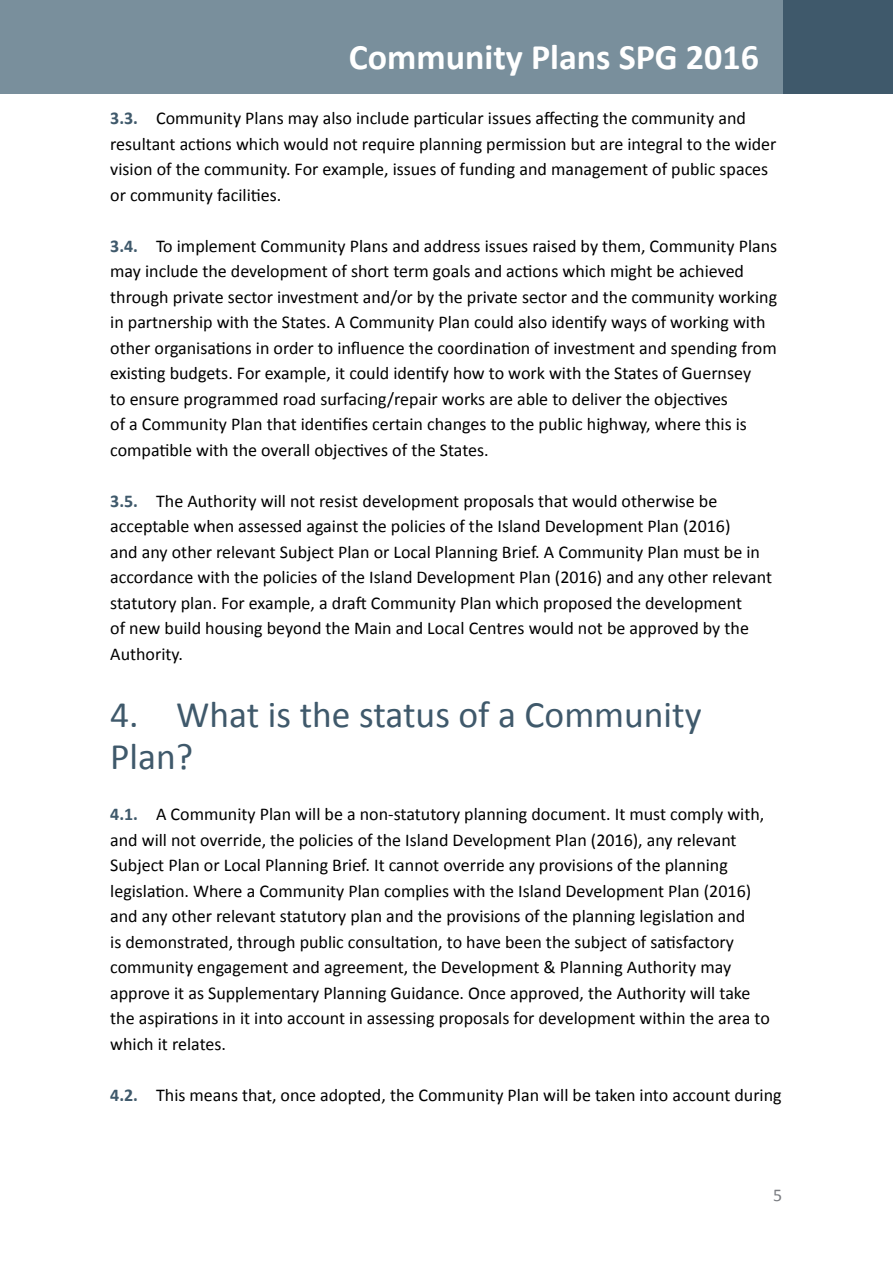
<style>
.page{position:relative;width:893px;height:1263px;background:#fff}
.page>*{position:absolute;margin:0;border:0;box-sizing:border-box;transform-origin:0 0}
.t1{font:37.5px/42px "Calibri";color:#3f596b}
.section_title{font:700 36px "Calibri";color:#fff}
.t2{font:18px/25.5px "Calibri";color:#000}
.t3{font:18px "Calibri";color:#7a7c81}
.s1{font-weight:700;color:#3f596b}
</style>
<div class="page">
<div style="left:782px;top:0;width:111px;height:94px;background:#3f596b"></div>
<div style="left:0;top:0;width:782px;height:94px;background:#798f9c"></div>
<p class="section_title" style="left:349px;top:34px;width:412px">Community Plans SPG 2016</p>
<p class="t2" style="left:110px;top:105px;width:668px"><span class="s1">3.3.</span> Community Plans may also include particular issues affecting the community and resultant actions which would not require planning permission but are integral to the wider vision of the community. For example, issues of funding and management of public spaces or community facilities.</p>
<p class="t2" style="left:110px;top:233px;width:668px"><span class="s1">3.4.</span> To implement Community Plans and address issues raised by them, Community Plans may include the development of short term goals and actions which might be achieved through private sector investment and/or by the private sector and the community working in partnership with the States. A Community Plan could also identify ways of working with other organisations in order to influence the coordination of investment and spending from existing budgets. For example, it could identify how to work with the States of Guernsey<br>to ensure programmed road surfacing/repair works are able to deliver the objectives<br>of a Community Plan that identifies certain changes to the public highway, where this is compatible with the overall objectives of the States.</p>
<p class="t2" style="left:110px;top:488px;width:663px"><span class="s1">3.5.</span> The Authority will not resist development proposals that would otherwise be acceptable when assessed against the policies of the Island Development Plan (2016)<br>and any other relevant Subject Plan or Local Planning Brief. A Community Plan must be in accordance with the policies of the Island Development Plan (2016) and any other relevant statutory plan. For example, a draft Community Plan which proposed the development<br>of new build housing beyond the Main and Local Centres would not be approved by the Authority.</p>
<p class="t1" style="left:110px;top:694px;width:593px">4. What is the status of a Community<br>Plan?</p>
<p class="t2" style="left:110px;top:801px;width:661px"><span class="s1">4.1.</span> A Community Plan will be a non-statutory planning document. It must comply with, and will not override, the policies of the Island Development Plan (2016), any relevant Subject Plan or Local Planning Brief. It cannot override any provisions of the planning legislation. Where a Community Plan complies with the Island Development Plan (2016) and any other relevant statutory plan and the provisions of the planning legislation and<br>is demonstrated, through public consultation, to have been the subject of satisfactory community engagement and agreement, the Development &amp; Planning Authority may approve it as Supplementary Planning Guidance. Once approved, the Authority will take the aspirations in it into account in assessing proposals for development within the area to which it relates.</p>
<p class="t2" style="left:110px;top:1082px;width:673px"><span class="s1">4.2.</span> This means that, once adopted, the Community Plan will be taken into account during</p>
<p class="t3" style="left:773px;top:1184px;width:11px">5</p>
</div>
